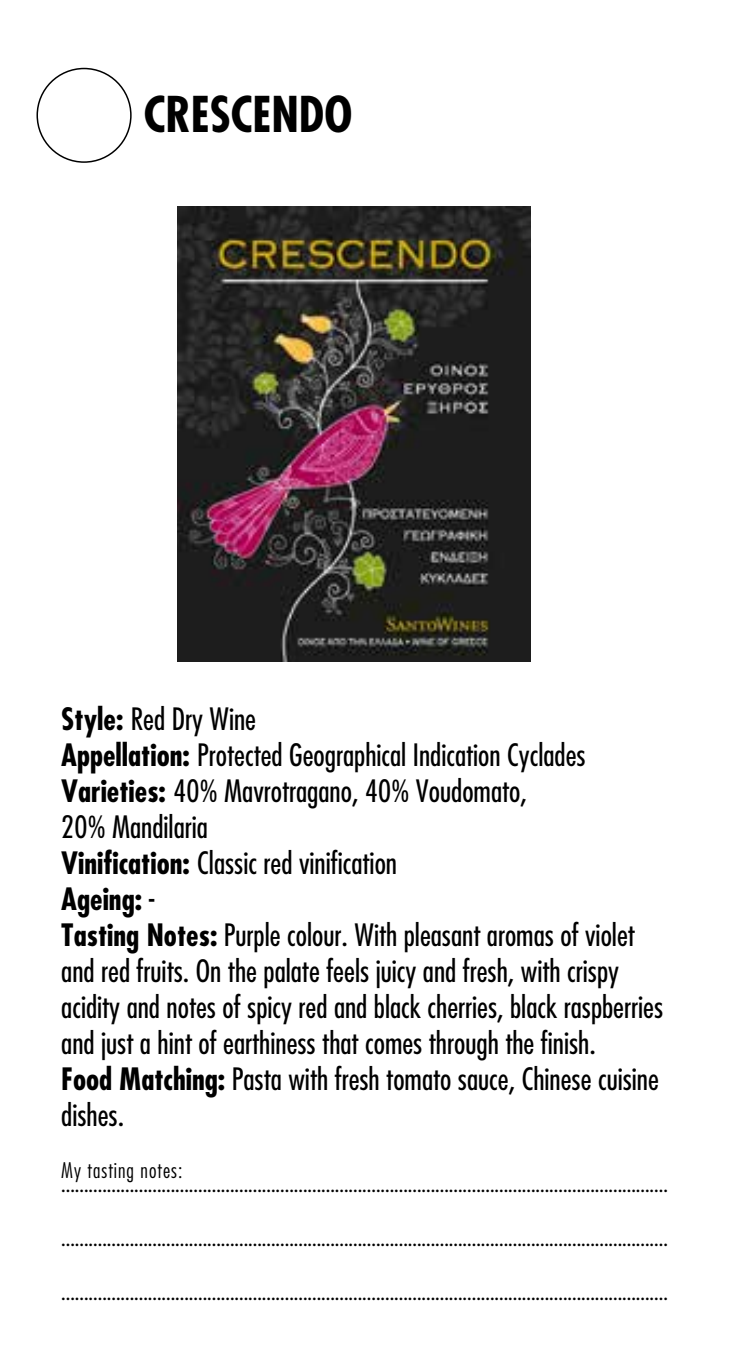
<style>
.page{position:relative;width:732px;height:1361px;background:#fff}
.page>*{position:absolute;margin:0;border:0;box-sizing:border-box;transform-origin:0 0}
.t1{font:700 48px "PF Futura Neu Cond";color:#000}
.t2{font:500 30px/36px "PF Futura Neu Cond";color:#000}
.t3{font:500 21px "PF Futura Neu Cond";color:#000}
.t4{font:300 21px "PF Futura Neu Cond";letter-spacing:.05em;color:#000}
.s1{color:#fff}
.s2{font-weight:700}
</style>
<div class="page">
<img style="left:177px;top:206px;width:353px;height:455px">
<div style="left:36px;top:68px;width:96px;height:95px;border:2px solid #000;border-radius:50%"></div>
<h1 class="t1" style="left:61px;top:83px;width:292px"><span class="s1">12</span> CRESCENDO</h1>
<p class="t2" style="left:61px;top:700px;width:603px"><span class="s2">Style:</span> Red Dry Wine<br><span class="s2">Appellation:</span> Protected Geographical Indication Cyclades <span class="s2">Varieties:</span> 40% Mavrotragano, 40% Voudomato,<br>20% Mandilaria<br><span class="s2">Vinification:</span> Classic red vinification<br><span class="s2">Ageing:</span> -<br><span class="s2">Tasting Notes:</span> Purple colour. With pleasant aromas of violet and red fruits. On the palate feels juicy and fresh, with crispy acidity and notes of spicy red and black cherries, black raspberries and just a hint of earthiness that comes through the finish.<br><span class="s2">Food Matching:</span> Pasta with fresh tomato sauce, Chinese cuisine dishes.</p>
<p class="t4" style="left:61px;top:1157px;width:123px">My tasting notes:</p>
<p class="t3" style="left:61px;top:1170px;width:608px">.....................................................................................................................................</p>
<p class="t3" style="left:61px;top:1224px;width:608px">.....................................................................................................................................</p>
<p class="t3" style="left:61px;top:1278px;width:608px">.....................................................................................................................................</p>
</div>
